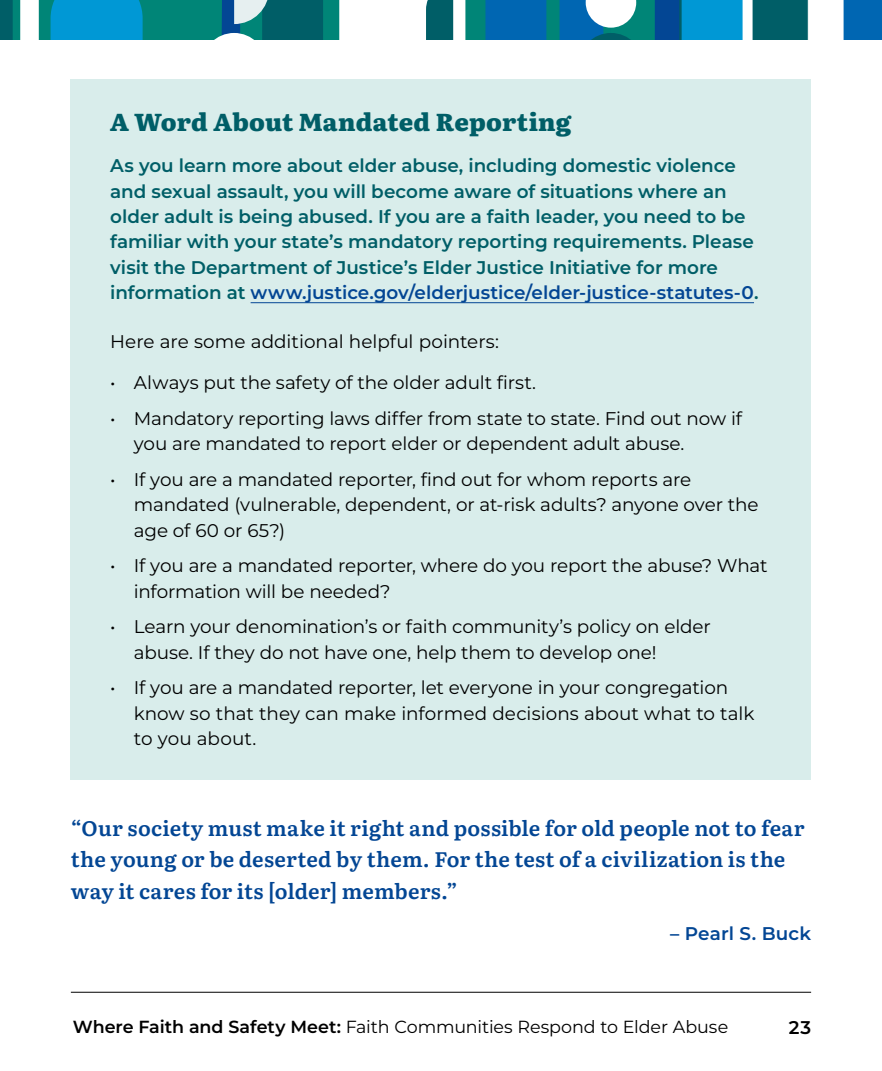
<style>
.page{position:relative;width:882px;height:1071px;background:#fff}
.page>*{position:absolute;margin:0;border:0;box-sizing:border-box;transform-origin:0 0}
.H03__Green_Callout{font:800 24.5px "Literata";letter-spacing:.005em;color:#005e67}
.P__Quote{font:600 21px/31.5px "Literata";letter-spacing:.01em;color:#034694}
.P__Body{font:18.38px/25.4px "Montserrat";letter-spacing:-.005em;color:#000}
.Body_Green{font:600 18.38px/25.4px "Montserrat";color:#005e67}
.P__Quote_-_Name{font:600 18.38px "Montserrat";letter-spacing:.01em;color:#034694}
.t1{font:600 18.38px "Montserrat";color:#000}
.t2{font:17.5px "Montserrat";letter-spacing:-.005em;color:#000}
.s1{color:#034694}
.s2{font-weight:600}
</style>
<div class="page">
<div style="left:71px;top:79px;width:740px;height:701px;background:#d9edeb"></div>
<hr style="left:71px;top:992px;width:740px;height:1px;background:#000">
<div style="left:0;top:0;width:50px;height:39px;background:#005e67"></div>
<svg style="left:13px;top:0;width:730px;height:39px"></svg>
<svg style="left:753px;top:0;width:129px;height:39px"></svg>
<hr style="left:251px;top:302px;width:503px;height:1px;background:#034694">
<h3 class="H03__Green_Callout" style="left:110px;top:101px;width:463px">A Word About Mandated Reporting</h3>
<p class="Body_Green" style="left:110px;top:152px;width:650px">As you learn more about elder abuse, including domestic violence and sexual assault, you will become aware of situations where an older adult is being abused. If you are a faith leader, you need to be familiar with your state’s mandatory reporting requirements. Please visit the Department of Justice’s Elder Justice Initiative for more information at <span class="s1">www.justice.gov/elderjustice/elder-justice-statutes-0</span>.</p>
<p class="P__Body" style="left:110px;top:328px;width:390px">Here are some additional helpful pointers:</p>
<p class="P__Body" style="left:110px;top:369px;width:427px">• Always put the safety of the older adult first.</p>
<p class="P__Body" style="left:134px;top:405px;width:610px;text-indent:-24px">• Mandatory reporting laws differ from state to state. Find out now if you are mandated to report elder or dependent adult abuse.</p>
<p class="P__Body" style="left:134px;top:466px;width:626px;text-indent:-24px">• If you are a mandated reporter, find out for whom reports are mandated (vulnerable, dependent, or at-risk adults? anyone over the age of 60 or 65?)</p>
<p class="P__Body" style="left:134px;top:552px;width:635px;text-indent:-24px">• If you are a mandated reporter, where do you report the abuse? What information will be needed?</p>
<p class="P__Body" style="left:134px;top:613px;width:579px;text-indent:-24px">• Learn your denomination’s or faith community’s policy on elder abuse. If they do not have one, help them to develop one!</p>
<p class="P__Body" style="left:134px;top:674px;width:622px;text-indent:-24px">• If you are a mandated reporter, let everyone in your congregation know so that they can make informed decisions about what to talk to you about.</p>
<p class="P__Quote" style="left:71px;top:811px;width:735px">“Our society must make it right and possible for old people not to fear the young or be deserted by them. For the test of a civilization is the way it cares for its [older] members.”</p>
<p class="P__Quote_-_Name" style="left:670px;top:920px;width:142px">– Pearl S. Buck</p>
<p class="t2" style="left:73px;top:1015px;width:657px"><span class="s2">Where Faith and Safety Meet:</span> Faith Communities Respond to Elder Abuse</p>
<p class="t1" style="left:789px;top:1014px;width:24px">23</p>
</div>
